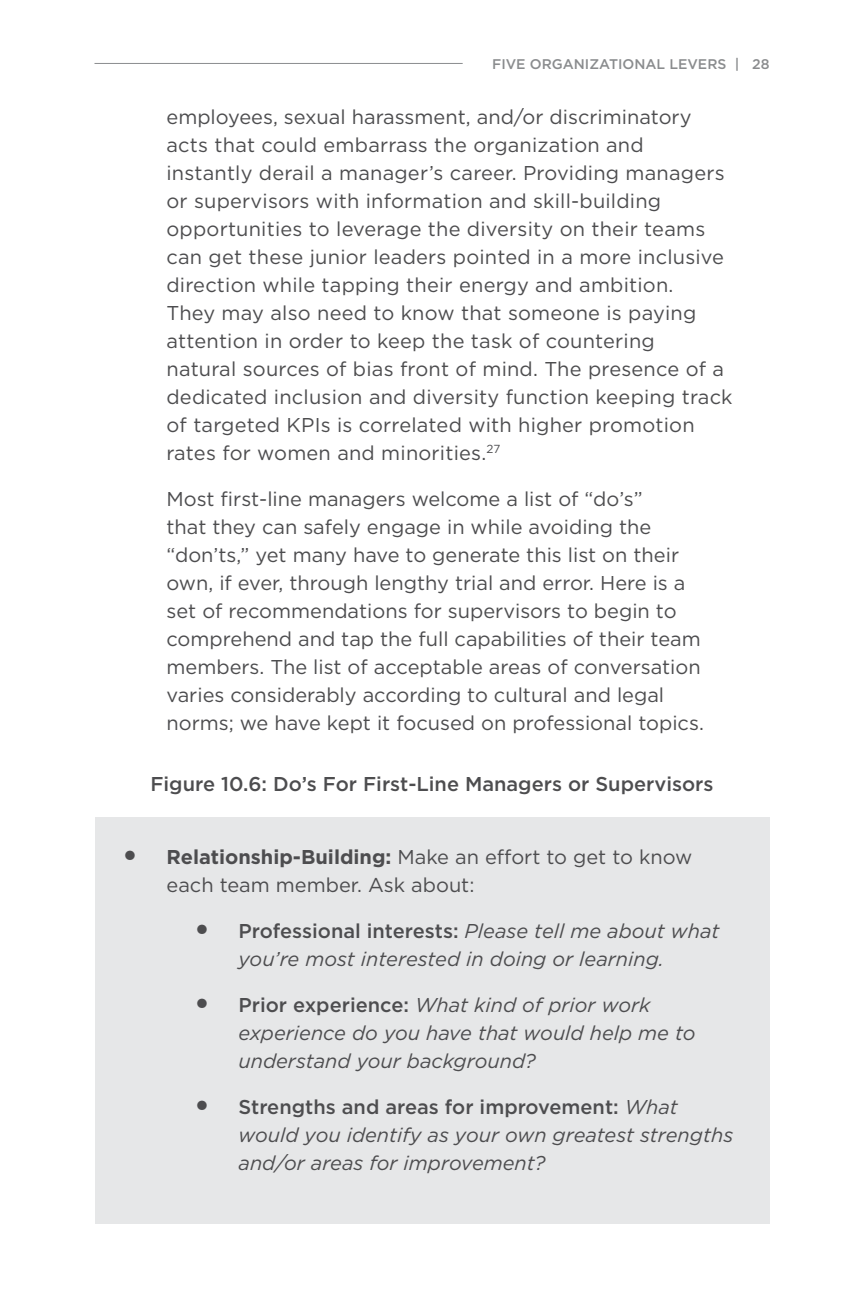
<style>
.page{position:relative;width:864px;height:1296px;background:#fff}
.page>*{position:absolute;margin:0;border:0;box-sizing:border-box;transform-origin:0 0}
.t1{font:20px/28px "Gotham";color:#4d4d4f}
.t2{font:italic 20px/28px "Gotham";color:#4d4d4f}
.t3{font:500 20px "Gotham";color:#4d4d4f}
.t4{font:500 14px "Gotham";color:#8a8c8e}
.s1{font-size:36px}
.s2{font-weight:700}
.s3{font-style:normal;font-size:36px}
.s4{font-weight:500;font-style:normal}
</style>
<div class="page">
<hr style="left:95px;top:63px;width:368px;height:1px;background:#8a8c8e">
<div style="left:95px;top:818px;width:674px;height:406px;background:#e6e7e8"></div>
<p class="t4" style="left:492px;top:54px;width:279px">FIVE ORGANIZATIONAL LEVERS | 28</p>
<p class="t1" style="left:167px;top:102px;width:568px">employees, sexual harassment, and/or discriminatory acts that could embarrass the organization and instantly derail a manager’s career. Providing managers or supervisors with information and skill-building opportunities to leverage the diversity on their teams can get these junior leaders pointed in a more inclusive direction while tapping their energy and ambition.<br>They may also need to know that someone is paying attention in order to keep the task of countering<br>natural sources of bias front of mind. The presence of a dedicated inclusion and diversity function keeping track of targeted KPIs is correlated with higher promotion rates for women and minorities.<sup>27</sup></p>
<p class="t1" style="left:167px;top:484px;width:539px">Most first-line managers welcome a list of “do’s”<br>that they can safely engage in while avoiding the “don’ts,” yet many have to generate this list on their own, if ever, through lengthy trial and error. Here is a set of recommendations for supervisors to begin to comprehend and tap the full capabilities of their team members. The list of acceptable areas of conversation varies considerably according to cultural and legal norms; we have kept it focused on professional topics.</p>
<p class="t3" style="left:150px;top:771px;width:565px">Figure 10.6: Do’s For First-Line Managers or Supervisors</p>
<p class="t1" style="left:167px;top:842px;width:527px;text-indent:-45px"><span class="s1">•</span> <span class="s2">Relationship-Building:</span> Make an effort to get to know each team member. Ask about:</p>
<p class="t2" style="left:194px;top:916px;width:527px;text-align:center"><span class="s3">•</span> <span class="s4">Professional interests:</span> Please tell me about what you’re most interested in doing or learning.</p>
<p class="t2" style="left:239px;top:990px;width:459px;text-indent:-45px"><span class="s3">•</span> <span class="s4">Prior experience:</span> What kind of prior work experience do you have that would help me to understand your background?</p>
<p class="t2" style="left:239px;top:1092px;width:496px;text-indent:-45px"><span class="s3">•</span> <span class="s4">Strengths and areas for improvement:</span> What would you identify as your own greatest strengths and/or areas for improvement?</p>
</div>
